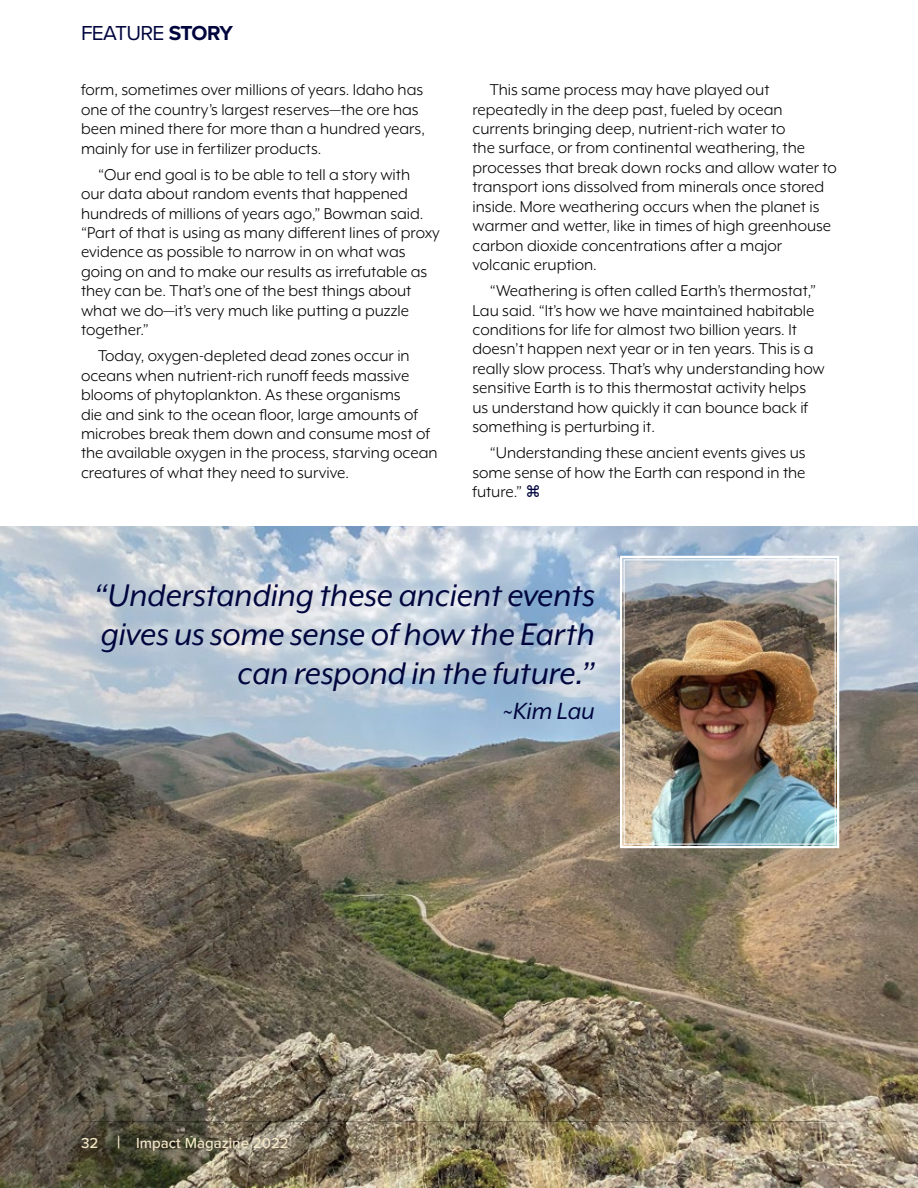
<style>
.page{position:relative;width:918px;height:1188px;background:#fff}
.page>*{position:absolute;margin:0;border:0;box-sizing:border-box;transform-origin:0 0}
.t1{font:italic 36px/38.8px "Mr Eaves XL Mod OT";color:#00053e;text-align:right}
.t2{font:italic 27px "Mr Eaves XL Mod OT";color:#00053e}
.t3{font:21px "Proxima Nova";letter-spacing:-.03em;color:#00053e}
.t4{font:18px/19.4px "Mr Eaves XL Mod OT";color:#000}
.t5{font:500 15px "Proxima Nova";color:#f6e8c8}
.s1{font-weight:700}
.s2{font-size:18px}
</style>
<div class="page">
<img style="left:0;top:526px;width:918px;height:662px">
<hr style="left:81px;top:1121px;width:756px;height:1px;background:#000">
<img style="left:619px;top:555px;width:221px;height:294px">
<div style="left:624px;top:560px;width:212px;height:284px;border:1px solid #fff"></div>
<p class="t3" style="left:81px;top:17px;width:154px">FEATURE <span class="s1">STORY</span></p>
<p class="t4" style="left:81px;top:80px;width:346px">form, sometimes over millions of years. Idaho has one of the country’s largest reserves—the ore has been mined there for more than a hundred years, mainly for use in fertilizer products.</p>
<p class="t4" style="left:81px;top:165px;width:360px;text-indent:17px">“Our end goal is to be able to tell a story with<br>our data about random events that happened hundreds of millions of years ago,” Bowman said. “Part of that is using as many different lines of proxy evidence as possible to narrow in on what was going on and to make our results as irrefutable as they can be. That’s one of the best things about what we do—it’s very much like putting a puzzle together.”</p>
<p class="t4" style="left:81px;top:346px;width:358px;text-indent:17px">Today, oxygen-depleted dead zones occur in oceans when nutrient-rich runoff feeds massive blooms of phytoplankton. As these organisms<br>die and sink to the ocean floor, large amounts of microbes break them down and consume most of the available oxygen in the process, starving ocean creatures of what they need to survive.</p>
<p class="t4" style="left:472px;top:80px;width:366px;text-indent:17px">This same process may have played out repeatedly in the deep past, fueled by ocean currents bringing deep, nutrient-rich water to<br>the surface, or from continental weathering, the processes that break down rocks and allow water to transport ions dissolved from minerals once stored inside. More weathering occurs when the planet is warmer and wetter, like in times of high greenhouse carbon dioxide concentrations after a major volcanic eruption.</p>
<p class="t4" style="left:472px;top:281px;width:354px;text-indent:17px">“Weathering is often called Earth’s thermostat,” Lau said. “It’s how we have maintained habitable conditions for life for almost two billion years. It doesn’t happen next year or in ten years. This is a really slow process. That’s why understanding how sensitive Earth is to this thermostat activity helps us understand how quickly it can bounce back if something is perturbing it.</p>
<p class="t4" style="left:472px;top:443px;width:335px;text-align:justify;text-indent:17px">“Understanding these ancient events gives us some sense of how the Earth can respond in the future.”</p>
<h1 class="t1" style="left:94px;top:576px;width:502px">“Understanding these ancient events gives us some sense of how the Earth can respond in the future.”</h1>
<h2 class="t2" style="left:502px;top:697px;width:94px">~Kim Lau</h2>
<p class="t5" style="left:81px;top:1132px;width:209px">32 <span class="s2">|</span> Impact Magazine 2022</p>
</div>
